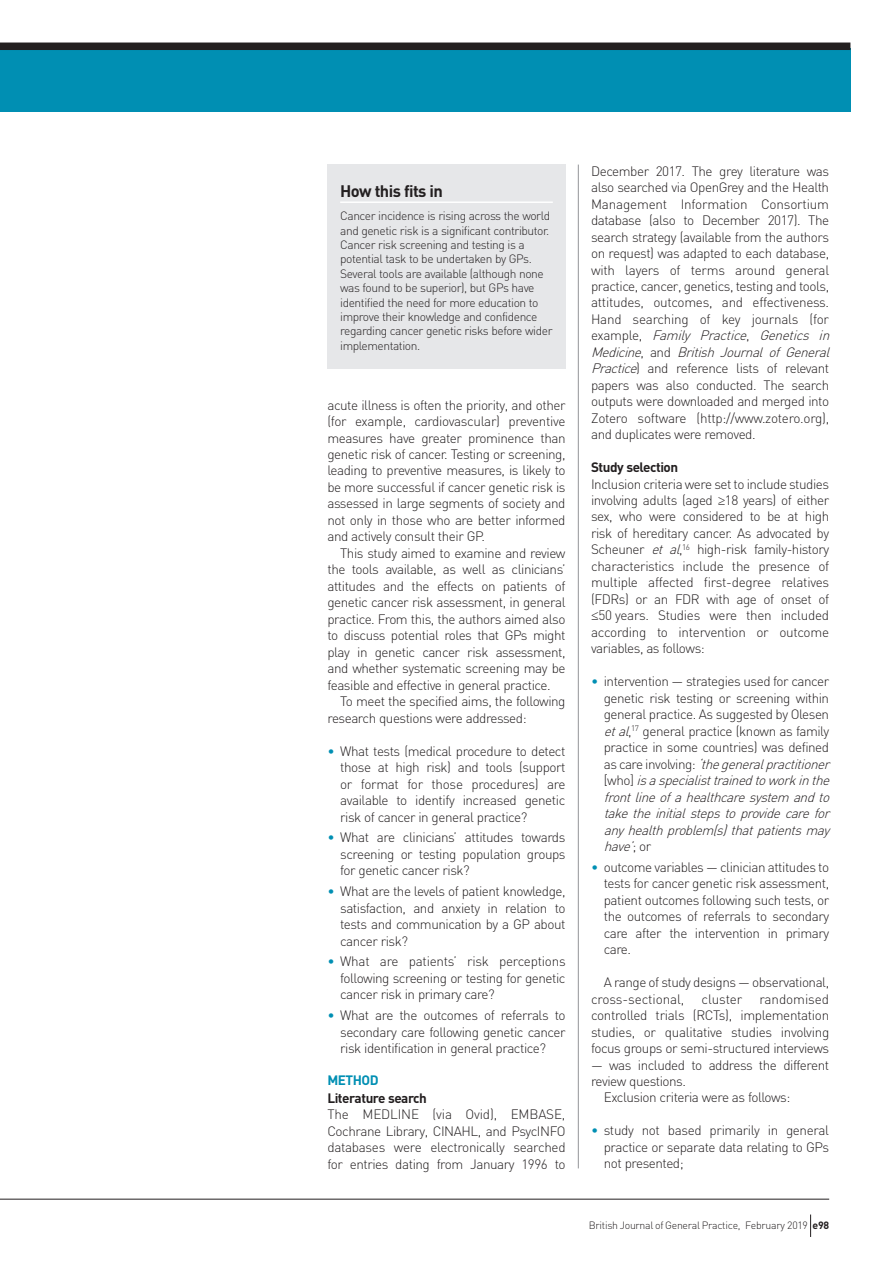
<style>
.page{position:relative;width:893px;height:1263px;background:#fff}
.page>*{position:absolute;margin:0;border:0;box-sizing:border-box;transform-origin:0 0}
.t1{font:700 16.5px "DIN";letter-spacing:-.035em;color:#231f20}
.t2{font:300 13.5px/16.5px "DIN";letter-spacing:-.035em;color:#231f20;text-align:justify}
.t3{font:700 13.5px "DIN";letter-spacing:-.035em;color:#231f20}
.t4{font:300 13.5px "DIN";letter-spacing:-.005em;color:#231f20}
.t5{font:700 13.5px "DIN";letter-spacing:-.035em;color:#008fb3}
.t6{font:300 12px/14.4px "DIN";letter-spacing:-.035em;color:#231f20}
.t7{font:300 10.5px "DIN";letter-spacing:-.025em;color:#231f20}
.s1{color:#008fb3}
.s2{font-style:italic}
.s3{font-family:"Helvetica"}
.s4{font-weight:700}
</style>
<div class="page">
<div style="left:0;top:48px;width:850px;height:63px;background:#008fb3"></div>
<div style="left:0;top:43px;width:850px;height:7px;background:#231f20"></div>
<hr style="left:578px;top:165px;width:1px;height:1003px;background:#939598">
<div style="left:327px;top:165px;width:239px;height:204px;background:#e6e7e9"></div>
<hr style="left:340px;top:201px;width:213px;height:2px;background:#fff">
<hr style="left:0;top:1199px;width:829px;height:1px;background:#231f20">
<svg style="left:810px;top:1214px;width:1px;height:23px"></svg>
<p class="t1" style="left:340px;top:181px;width:104px">How this fits in</p>
<p class="t6" style="left:340px;top:209px;width:214px">Cancer incidence is rising across the world and genetic risk is a significant contributor.<br>Cancer risk screening and testing is a potential task to be undertaken by GPs.<br>Several tools are available (although none was found to be superior), but GPs have identified the need for more education to improve their knowledge and confidence regarding cancer genetic risks before wider implementation.</p>
<p class="t2" style="left:327px;top:396px;width:240px">acute illness is often the priority, and other (for example, cardiovascular) preventive measures have greater prominence than genetic risk of cancer. Testing or screening, leading to preventive measures, is likely to be more successful if cancer genetic risk is assessed in large segments of society and not only in those who are better informed and actively consult their GP.</p>
<p class="t2" style="left:327px;top:545px;width:240px;text-indent:13px">This study aimed to examine and review the tools available, as well as clinicians’ attitudes and the effects on patients of genetic cancer risk assessment, in general practice. From this, the authors aimed also to discuss potential roles that GPs might play in genetic cancer risk assessment, and whether systematic screening may be feasible and effective in general practice.</p>
<p class="t2" style="left:327px;top:693px;width:240px;text-indent:13px">To meet the specified aims, the following research questions were addressed:</p>
<p class="t2" style="left:340px;top:742px;width:227px;text-indent:-13px"><span class="s1">•</span> What tests (medical procedure to detect those at high risk) and tools (support or format for those procedures) are available to identify increased genetic risk of cancer in general practice?</p>
<p class="t2" style="left:340px;top:829px;width:227px;text-indent:-13px"><span class="s1">•</span> What are clinicians’ attitudes towards screening or testing population groups for genetic cancer risk?</p>
<p class="t2" style="left:340px;top:883px;width:227px;text-indent:-13px"><span class="s1">•</span> What are the levels of patient knowledge, satisfaction, and anxiety in relation to tests and communication by a GP about cancer risk?</p>
<p class="t2" style="left:340px;top:953px;width:227px;text-indent:-13px"><span class="s1">•</span> What are patients’ risk perceptions following screening or testing for genetic cancer risk in primary care?</p>
<p class="t2" style="left:340px;top:1007px;width:227px;text-indent:-13px"><span class="s1">•</span> What are the outcomes of referrals to secondary care following genetic cancer risk identification in general practice?</p>
<p class="t5" style="left:327px;top:1071px;width:53px">METHOD</p>
<p class="t3" style="left:327px;top:1089px;width:101px">Literature search</p>
<p class="t2" style="left:327px;top:1106px;width:240px">The MEDLINE (via Ovid), EMBASE, Cochrane Library, CINAHL, and PsycINFO databases were electronically searched for entries dating from January 1996 to</p>
<p class="t2" style="left:591px;top:162px;width:244px;text-align:left">December 2017. The grey literature was also searched via OpenGrey and the Health Management Information Consortium database (also to December 2017). The search strategy (available from the authors on request) was adapted to each database, with layers of terms around general practice, cancer, genetics, testing and tools, attitudes, outcomes, and effectiveness.<br>Hand searching of key journals (for e x a m p l e , <span class="s2">Family Practice</span>, <span class="s2">Genetics in Medicine</span>, a n d <span class="s2">British Journal of General Practice</span>) and reference lists of relevant papers was also conducted. The search outputs were downloaded and merged into Zotero software (http://www.zotero.org), and duplicates were removed.</p>
<p class="t3" style="left:591px;top:458px;width:89px">Study selection</p>
<p class="t2" style="left:591px;top:475px;width:240px">Inclusion criteria were set to include studies involving adults (aged <span class="s3">≥</span>18 years) of either sex, who were considered to be at high risk of hereditary cancer. As advocated by Scheuner <span class="s2">et al</span>,<sup>16</sup> high-risk family-history characteristics include the presence of multiple affected first-degree relatives (FDRs) or an FDR with age of onset of <span class="s3">≤</span>50 years. Studies were then included according to intervention or outcome variables, as follows:</p>
<p class="t2" style="left:604px;top:673px;width:231px;text-align:left;text-indent:-13px"><span class="s1">•</span> intervention — strategies used for cancer genetic risk testing or screening within general practice. As suggested by Olesen <span class="s2">etal</span>,<sup>17</sup> general practice (known as family practice in some countries) was defined a s c a re i n v o lv i n g : <span class="s2">‘thegeneralpractitioner </span>[ w h o ] <span class="s2">isaspecialisttrainedtoworkinthe frontlineofahealthcaresystem andto taketheinitialstepstoprovidecarefor anyhealthproblem(s)thatpatientsmay have’</span>; o r</p>
<p class="t2" style="left:604px;top:858px;width:227px;text-indent:-13px"><span class="s1">•</span> outcome variables — clinician attitudes to tests for cancer genetic risk assessment, patient outcomes following such tests, or the outcomes of referrals to secondary care after the intervention in primary care.</p>
<p class="t2" style="left:591px;top:974px;width:240px;text-indent:13px">A range of study designs — observational, cross-sectional,</p>
<p class="t2" style="left:591px;top:990px;width:240px;text-indent:168px">randomised controlled trials (RCTs), implementation studies, or qualitative studies involving focus groups or semi-structured interviews</p>
<p class="t2" style="left:591px;top:1056px;width:240px">— was included to address the different</p>
<p class="t2" style="left:591px;top:1073px;width:96px">review questions.</p>
<p class="t2" style="left:604px;top:1089px;width:188px">Exclusion criteria were as follows:</p>
<p class="t2" style="left:604px;top:1122px;width:227px;text-indent:-13px"><span class="s1">•</span> study not based primarily in general practice or separate data relating to GPs not presented;</p>
<p class="t4" style="left:701px;top:990px;width:42px">cluster</p>
<p class="t7" style="left:589px;top:1219px;width:242px">British Journal of General Practice, February 2019 <span class="s4">e98</span></p>
</div>
